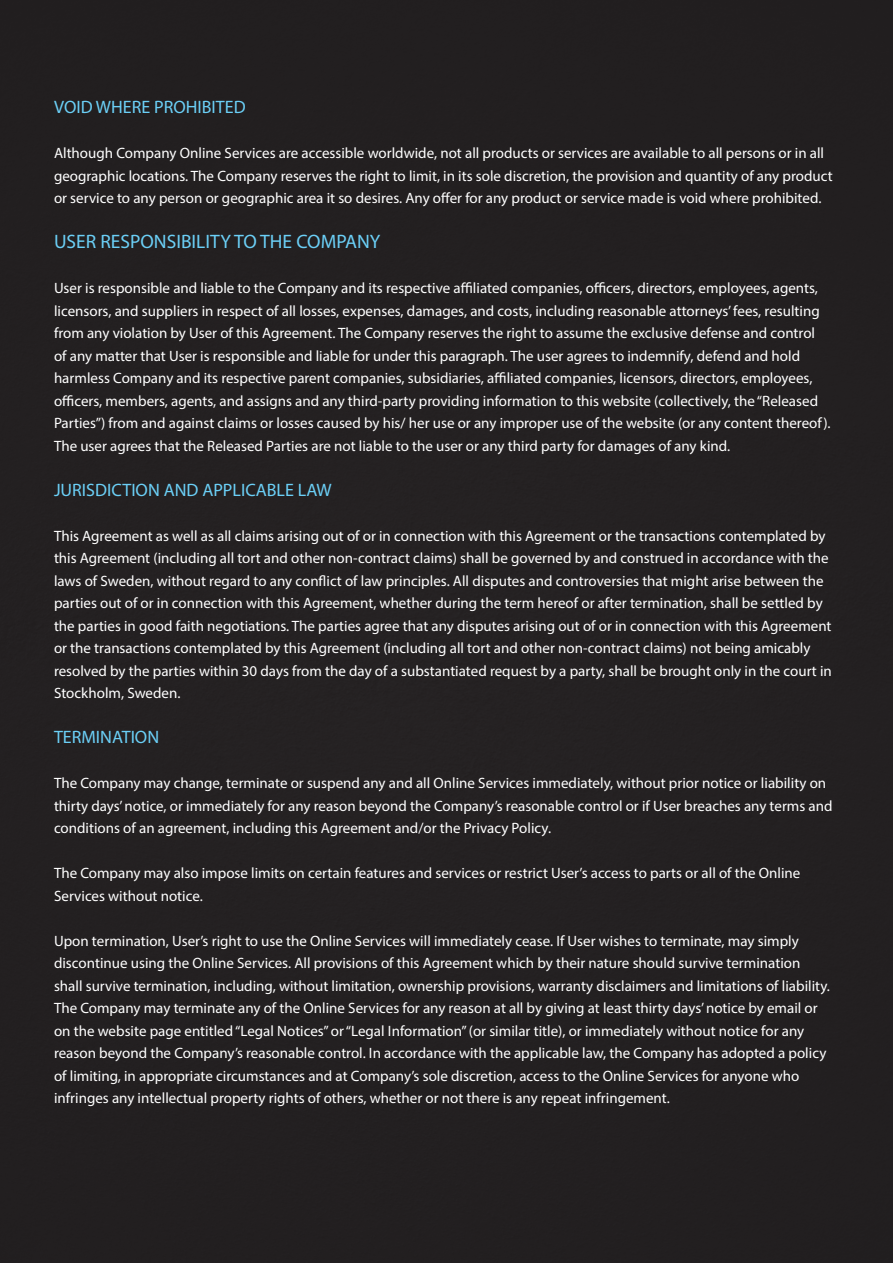
<style>
.page{position:relative;width:893px;height:1263px;background:#fff}
.page>*{position:absolute;margin:0;border:0;box-sizing:border-box;transform-origin:0 0}
.t1{font:19.5px "Myriad Variable Concept";color:#6bcff6}
.t2{font:18px "Myriad Variable Concept";color:#6bcff6}
.t3{font:15px/22.5px "Myriad Variable Concept";color:#fff}
</style>
<div class="page">
<div style="left:0;top:1px;width:893px;height:1262px;background:#231f20"></div>
<p class="t2" style="left:54px;top:97px;width:193px">VOID WHERE PROHIBITED</p>
<p class="t3" style="left:54px;top:142px;width:780px">Although Company Online Services are accessible worldwide, not all products or services are available to all persons or in all geographic locations. The Company reserves the right to limit, in its sole discretion, the provision and quantity of any product or service to any person or geographic area it so desires. Any offer for any product or service made is void where prohibited.</p>
<p class="t1" style="left:54px;top:230px;width:328px">USER RESPONSIBILITY TO THE COMPANY</p>
<p class="t3" style="left:54px;top:277px;width:778px">User is responsible and liable to the Company and its respective affiliated companies, officers, directors, employees, agents, licensors, and suppliers in respect of all losses, expenses, damages, and costs, including reasonable attorneys’ fees, resulting from any violation by User of this Agreement. The Company reserves the right to assume the exclusive defense and control of any matter that User is responsible and liable for under this paragraph. The user agrees to indemnify, defend and hold harmless Company and its respective parent companies, subsidiaries, affiliated companies, licensors, directors, employees, officers, members, agents, and assigns and any third-party providing information to this website (collectively, the “Released Parties”) from and against claims or losses caused by his/ her use or any improper use of the website (or any content thereof).<br>The user agrees that the Released Parties are not liable to the user or any third party for damages of any kind.</p>
<p class="t2" style="left:54px;top:479px;width:279px">JURISDICTION AND APPLICABLE LAW</p>
<p class="t3" style="left:54px;top:524px;width:779px">This Agreement as well as all claims arising out of or in connection with this Agreement or the transactions contemplated by this Agreement (including all tort and other non-contract claims) shall be governed by and construed in accordance with the laws of Sweden, without regard to any conflict of law principles. All disputes and controversies that might arise between the parties out of or in connection with this Agreement, whether during the term hereof or after termination, shall be settled by the parties in good faith negotiations. The parties agree that any disputes arising out of or in connection with this Agreement or the transactions contemplated by this Agreement (including all tort and other non-contract claims) not being amicably resolved by the parties within 30 days from the day of a substantiated request by a party, shall be brought only in the court in Stockholm, Sweden.</p>
<p class="t2" style="left:54px;top:727px;width:107px">TERMINATION</p>
<p class="t3" style="left:54px;top:772px;width:780px">The Company may change, terminate or suspend any and all Online Services immediately, without prior notice or liability on thirty days’ notice, or immediately for any reason beyond the Company’s reasonable control or if User breaches any terms and conditions of an agreement, including this Agreement and/or the Privacy Policy.</p>
<p class="t3" style="left:54px;top:862px;width:748px">The Company may also impose limits on certain features and services or restrict User’s access to parts or all of the Online<br>Services without notice.</p>
<p class="t3" style="left:54px;top:929px;width:777px">Upon termination, User’s right to use the Online Services will immediately cease. If User wishes to terminate, may simply discontinue using the Online Services. All provisions of this Agreement which by their nature should survive termination shall survive termination, including, without limitation, ownership provisions, warranty disclaimers and limitations of liability.<br>The Company may terminate any of the Online Services for any reason at all by giving at least thirty days’ notice by email or on the website page entitled “Legal Notices” or “Legal Information” (or similar title), or immediately without notice for any reason beyond the Company’s reasonable control. In accordance with the applicable law, the Company has adopted a policy of limiting, in appropriate circumstances and at Company’s sole discretion, access to the Online Services for anyone who infringes any intellectual property rights of others, whether or not there is any repeat infringement.</p>
</div>
